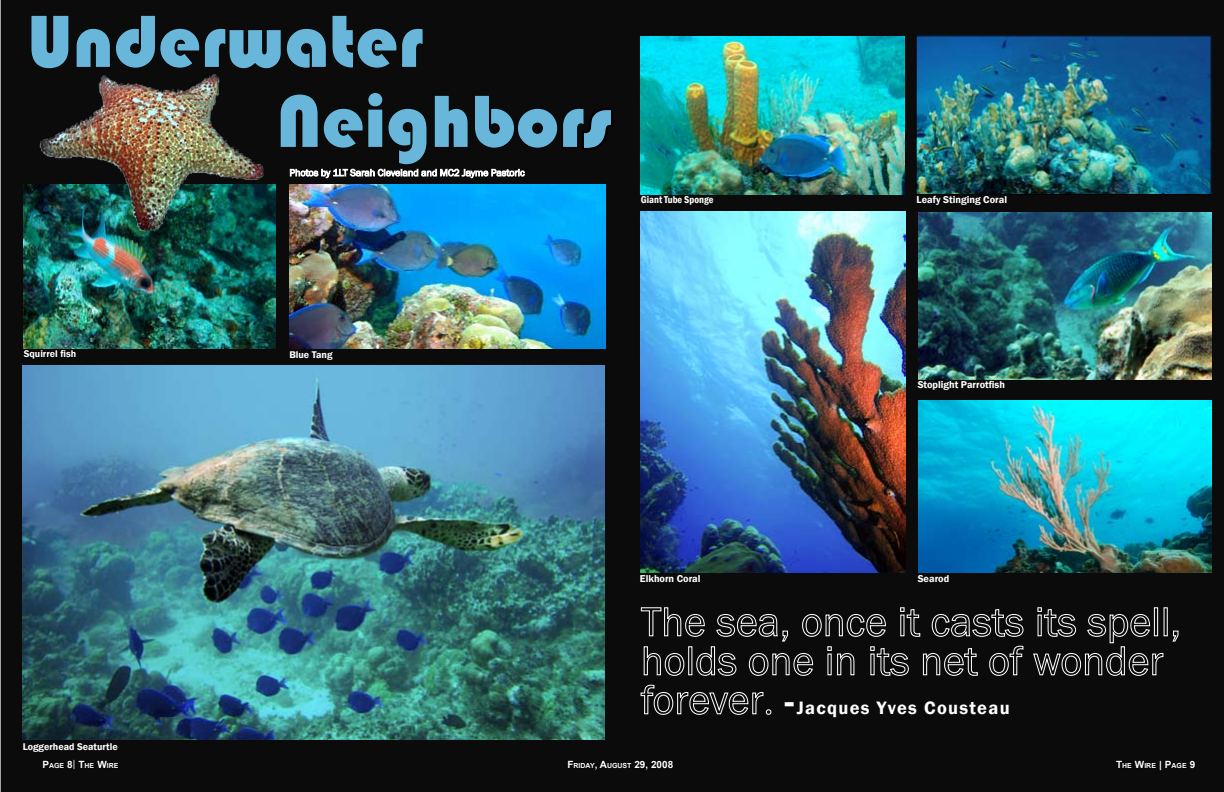
<style>
.page{position:relative;width:1224px;height:792px;background:#0b0b0b}
.page>*{position:absolute;margin:0;border:0;box-sizing:border-box;transform-origin:0 0}
.t1{font:76.7px/80px "Bauhaus 93";color:#68b6da}
.t2{font:600 18.4px "Franklin Gothic";letter-spacing:.07em;color:#fff}
.t3{font:600 10.2px "Franklin Gothic";color:#fff}
.t4{font:600 condensed 10.2px "Franklin Gothic";color:#fff}
.t5{font:600 10px "Franklin Gothic";color:#fff}
.t6{font:700 10px "Arial";color:#fff}
.t7{font:700 7px "Arial";color:#fff}
.s1{font-size:37.9px}
.s2{font-size:10px}
.s3{font-weight:400;font-size:10px}
.s4{font-size:7px}
</style>
<div class="page">
<svg style="left:567px;top:759px;width:107px;height:17px;background:#070707"></svg>
<svg style="left:42px;top:758px;width:77px;height:12px"></svg>
<svg style="left:1115px;top:758px;width:81px;height:12px"></svg>
<img style="left:23px;top:365px;width:582px;height:375px">
<img style="left:24px;top:185px;width:252px;height:163px">
<svg style="left:21px;top:346px;width:57px;height:21px"></svg>
<img style="left:641px;top:212px;width:265px;height:361px">
<img style="left:919px;top:401px;width:292px;height:172px">
<img style="left:918px;top:212px;width:293px;height:167px">
<img style="left:918px;top:37px;width:292px;height:156px">
<div style="left:916px;top:35px;width:296px;height:160px;border:1px solid #000"></div>
<img style="left:641px;top:37px;width:264px;height:158px">
<div style="left:31px;top:15px;width:38px;height:54px;background:#0b0b0b"></div>
<div style="left:76px;top:15px;width:250px;height:54px;background:#0b0b0b"></div>
<div style="left:332px;top:15px;width:91px;height:53px;background:#0b0b0b"></div>
<img style="left:290px;top:185px;width:316px;height:164px">
<svg style="left:280px;top:92px;width:335px;height:87px;background:#131313"></svg>
<div style="left:1164px;top:607px;width:4px;height:29px;border:1px solid #fff"></div>
<svg style="left:1172px;top:630px;width:7px;height:12px"></svg>
<svg style="left:640px;top:607px;width:384px;height:69px;background:#2d2d2d"></svg>
<svg style="left:1032px;top:607px;width:132px;height:69px;background:#313131"></svg>
<svg style="left:640px;top:684px;width:132px;height:32px;background:#333"></svg>
<img style="left:38px;top:73px;width:175px;height:158px">
<h1 class="t1" style="left:277px;top:2px;width:336px;text-indent:-249px">Underwater<br>Neighbors</h1>
<p class="t4" style="left:641px;top:193px;width:74px">Giant Tube Sponge</p>
<p class="t3" style="left:917px;top:193px;width:92px">Leafy Stinging Coral</p>
<p class="t5" style="left:24px;top:348px;width:54px">Squirrel fish</p>
<p class="t5" style="left:289px;top:348px;width:45px">Blue Tang</p>
<p class="t3" style="left:918px;top:379px;width:89px">Stoplight Parrotfish</p>
<p class="t5" style="left:23px;top:741px;width:97px">Loggerhead Seaturtle</p>
<p class="t3" style="left:640px;top:572px;width:62px">Elkhorn Coral</p>
<p class="t3" style="left:918px;top:572px;width:33px">Searod</p>
<h2 class="t2" style="left:784px;top:696px;width:227px"><span class="s1">-</span>Jacques Yves Cousteau</h2>
<p class="t7" style="left:42px;top:761px;width:78px"><span class="s2">P</span>AGE <span class="s2">8</span><span class="s3">|</span> <span class="s2">T</span>HE <span class="s2">W</span>IRE</p>
<p class="t6" style="left:567px;top:758px;width:107px">F<span class="s4">RIDAY</span>, A<span class="s4">UGUST</span> 29, 2008</p>
<p class="t7" style="left:1116px;top:761px;width:81px"><span class="s2">T</span>HE <span class="s2">W</span>IRE <span class="s2">| P</span>AGE <span class="s2">9</span></p>
</div>
